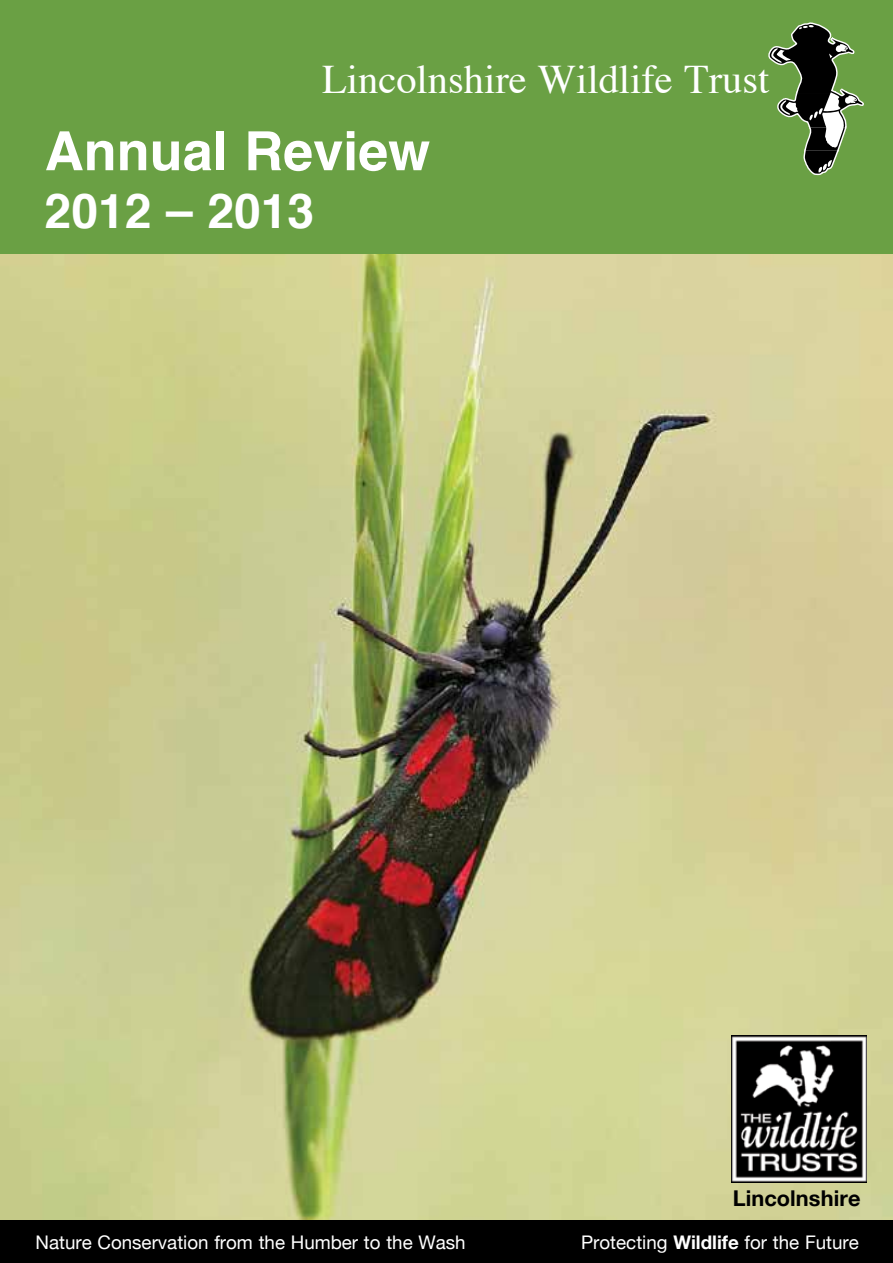
<style>
.page{position:relative;width:893px;height:1263px;background:#fff}
.page>*{position:absolute;margin:0;border:0;box-sizing:border-box;transform-origin:0 0}
.t1{font:700 54px "Helvetica";color:#fff}
.t2{font:700 48px "Helvetica";color:#fff}
.t3{font:40.5px "Times";color:#fff}
.t4{font:700 21.75px "Helvetica Neue";letter-spacing:.005em;color:#000}
.t5{font:18.75px "Helvetica Neue";color:#fff}
.s1{font-weight:700}
</style>
<div class="page">
<img style="left:0;top:254px;width:893px;height:966px">
<div style="left:0;top:0;width:893px;height:254px;background:#6aa044"></div>
<div style="left:0;top:1220px;width:893px;height:43px;background:#000"></div>
<img style="left:731px;top:1035px;width:136px;height:147px">
<svg style="left:768px;top:22px;width:96px;height:154px"></svg>
<h3 class="t3" style="left:322px;top:42px;width:449px">Lincolnshire Wildlife Trust</h3>
<h1 class="t1" style="left:45px;top:108px;width:387px">Annual Review</h1>
<h2 class="t2" style="left:45px;top:172px;width:271px">2012 – 2013</h2>
<p class="t4" style="left:733px;top:1181px;width:129px">Lincolnshire</p>
<p class="t5" style="left:36px;top:1228px;width:432px">Nature Conservation from the Humber to the Wash</p>
<p class="t5" style="left:581px;top:1228px;width:279px">Protecting <span class="s1">Wildlife</span> for the Future</p>
</div>
